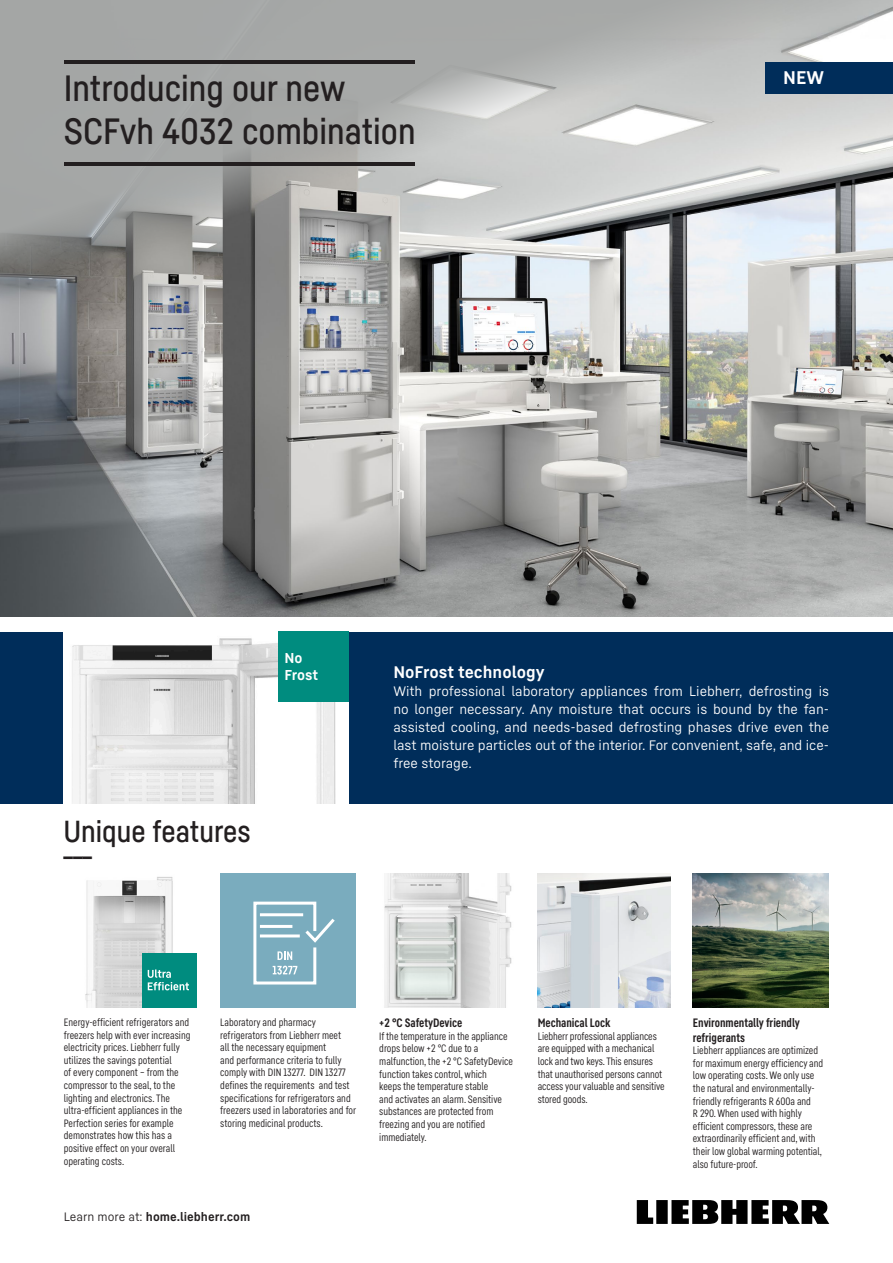
<style>
.page{position:relative;width:893px;height:1263px;background:#fff}
.page>*{position:absolute;margin:0;border:0;box-sizing:border-box;transform-origin:0 0}
.t1{font:36px "Liebherr Head";color:#231f20}
.t2{font:30px "Liebherr Head";color:#231f20}
.t3{font:700 18px "Liebherr Text";color:#fff}
.t4{font:700 16.5px "Liebherr Text";color:#fff}
.t5{font:700 14.1px/17px "Liebherr Text";letter-spacing:-.005em;color:#fff}
.t6{font:13.5px/18px "Liebherr Text";color:#fff;text-align:justify}
.t7{font:700 condensed 12px/14.4px "Liebherr Text";letter-spacing:-.005em;color:#231f20}
.t8{font:700 12px "Liebherr Text";color:#231f20}
.t9{font:condensed 10.5px/12.6px "Liebherr Text";letter-spacing:-.005em;color:#231f20}
.s1{font-weight:400}
</style>
<div class="page">
<img style="left:0;top:302px;width:893px;height:315px">
<svg style="left:637px;top:1200px;width:192px;height:24px"></svg>
<div style="left:0;top:632px;width:893px;height:171px;background:#002d5a"></div>
<img style="left:63px;top:632px;width:285px;height:171px">
<div style="left:278px;top:632px;width:70px;height:70px;background:#008c7f"></div>
<img style="left:384px;top:874px;width:128px;height:133px">
<img style="left:693px;top:874px;width:136px;height:133px">
<img style="left:538px;top:874px;width:133px;height:133px">
<img style="left:85px;top:877px;width:88px;height:130px">
<div style="left:143px;top:953px;width:54px;height:54px;background:#008c7f"></div>
<svg style="left:148px;top:969px;width:41px;height:21px"></svg>
<svg style="left:0;top:0;width:893px;height:302px;background:#b3b5b4"></svg>
<hr style="left:64px;top:162px;width:351px;height:4px;background:#231f20">
<hr style="left:64px;top:60px;width:351px;height:3px;background:#231f20">
<div style="left:765px;top:62px;width:128px;height:32px;background:#002d5a"></div>
<div style="left:220px;top:873px;width:136px;height:135px;background:#7aacbe"></div>
<svg style="left:253px;top:901px;width:82px;height:84px"></svg>
<p class="t1" style="left:64px;top:66px;width:283px">Introducing our new</p>
<p class="t1" style="left:64px;top:109px;width:353px">SCFvh 4032 combination</p>
<p class="t3" style="left:783px;top:65px;width:43px">NEW</p>
<p class="t5" style="left:284px;top:649px;width:35px">No<br>Frost</p>
<p class="t2" style="left:63px;top:813px;width:189px">Unique features</p>
<p class="t2" style="left:63px;top:825px;width:30px">___</p>
<p class="t4" style="left:393px;top:661px;width:153px">NoFrost technology</p>
<p class="t6" style="left:393px;top:681px;width:437px">With professional laboratory appliances from Liebherr, defrosting is no longer necessary. Any moisture that occurs is bound by the fan&shy;assisted cooling, and needs-based defrosting phases drive even the last moisture particles out of the interior. For convenient, safe, and ice&shy;free storage.</p>
<p class="t9" style="left:64px;top:1016px;width:128px">Energy-efficient refrigerators and freezers help with ever increasing electricity prices. Liebherr fully utilizes the savings potential<br>of every component – from the compressor to the seal, to the lighting and electronics. The ultra-efficient appliances in the<br>Perfection series for example demonstrates how this has a positive effect on your overall operating costs.</p>
<p class="t9" style="left:220px;top:1016px;width:137px">Laboratory and pharmacy refrigerators from Liebherr meet<br>all the necessary equipment<br>and performance criteria to fully comply with DIN 13277. DIN 13277 defines the requirements and test specifications for refrigerators and freezers used in laboratories and for storing medicinal products.</p>
<p class="t8" style="left:64px;top:1208px;width:188px"><span class="s1">Learn more at:</span> home.liebherr.com</p>
<p class="t7" style="left:379px;top:1015px;width:85px">+2 °C SafetyDevice</p>
<p class="t9" style="left:379px;top:1029px;width:135px">If the temperature in the appliance drops below +2 °C due to a malfunction, the +2 °C SafetyDevice function takes control, which<br>keeps the temperature stable<br>and activates an alarm. Sensitive substances are protected from freezing and you are notified immediately.</p>
<p class="t7" style="left:538px;top:1015px;width:74px">Mechanical Lock</p>
<p class="t9" style="left:538px;top:1029px;width:128px">Liebherr professional appliances are equipped with a mechanical lock and two keys. This ensures that unauthorised persons cannot access your valuable and sensitive stored goods.</p>
<p class="t7" style="left:693px;top:1015px;width:108px">Environmentally friendly refrigerants</p>
<p class="t9" style="left:693px;top:1044px;width:132px">Liebherr appliances are optimized for maximum energy efficiency and low operating costs. We only use the natural and environmentally&shy;friendly refrigerants R 600a and<br>R 290. When used with highly efficient compressors, these are extraordinarily efficient and, with their low global warming potential, also future-proof.</p>
</div>
